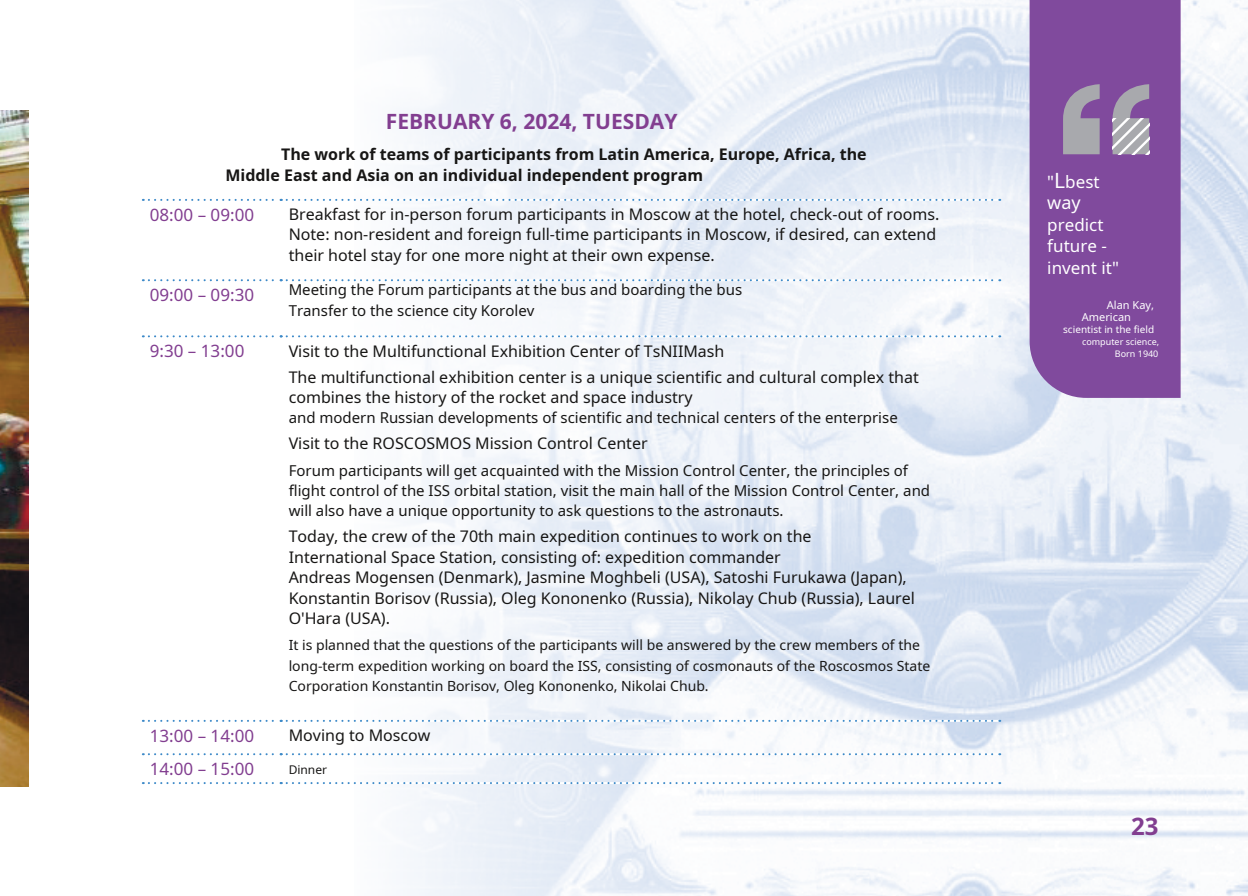
<style>
.page{position:relative;width:1248px;height:896px;background:#fff}
.page>*{position:absolute;margin:0;border:0;box-sizing:border-box;transform-origin:0 0}
.t1{font:700 24px "Noto Sans";color:#823e90}
.t2{font:700 21px "Noto Sans";color:#823e90}
.t3{font:18px "Noto Sans";color:#fff}
.t4{font:17px/33.4px "Noto Sans";color:#823e90}
.t5{font:17px/21.6px "Noto Sans";color:#fff}
.t6{font:16px/20.4px "Noto Sans";color:#171615}
.t7{font:700 16px/20.4px "Noto Sans";color:#171615}
.t8{font:15px/20.4px "Noto Sans";color:#171615}
.t9{font:14px/20.4px "Noto Sans";color:#171615}
.t10{font:12px "Noto Sans";color:#171615}
.t11{font:11px/12px "Noto Sans";color:#fff}
.t12{font:10px "Noto Sans";color:#fff}
.t13{font:9px "Noto Sans";color:#fff}
.s1{font-size:21px}
</style>
<div class="page">
<img style="left:354px;top:0;width:893px;height:896px">
<img style="left:0;top:111px;width:28px;height:676px">
<div style="left:1029px;top:0;width:151px;height:398px;background:#804a9d"></div>
<svg style="left:1062px;top:84px;width:37px;height:70px;background:#9e92a9"></svg>
<svg style="left:1112px;top:84px;width:37px;height:70px;background:#a99db3"></svg>
<svg style="left:143px;top:199px;width:857px;height:2px"></svg>
<svg style="left:143px;top:279px;width:857px;height:2px"></svg>
<svg style="left:143px;top:335px;width:857px;height:2px"></svg>
<svg style="left:143px;top:720px;width:857px;height:2px"></svg>
<svg style="left:143px;top:753px;width:857px;height:2px"></svg>
<svg style="left:143px;top:782px;width:857px;height:2px"></svg>
<h2 class="t2" style="left:386px;top:106px;width:293px">FEBRUARY 6, 2024, TUESDAY</h2>
<p class="t7" style="left:225px;top:144px;width:642px;text-indent:56px">The work of teams of participants from Latin America, Europe, Africa, the<br>Middle East and Asia on an individual independent program</p>
<p class="t5" style="left:1047px;top:170px;width:54px">"<span class="s1">L</span>best</p>
<p class="t3" style="left:1047px;top:190px;width:35px">way</p>
<p class="t5" style="left:1047px;top:213px;width:73px">predict future - invent it"</p>
<p class="t4" style="left:150px;top:197px;width:106px">08:00 – 09:00</p>
<p class="t6" style="left:289px;top:204px;width:652px">Breakfast for in-person forum participants in Moscow at the hotel, check-out of rooms.<br>Note: non-resident and foreign full-time participants in Moscow, if desired, can extend their hotel stay for one more night at their own expense.</p>
<p class="t4" style="left:150px;top:278px;width:106px">09:00 – 09:30</p>
<p class="t8" style="left:289px;top:279px;width:455px">Meeting the Forum participants at the bus and boarding the bus<br>Transfer to the science city Korolev</p>
<p class="t11" style="left:1081px;top:299px;width:74px;text-indent:25px">Alan Kay,<br>American</p>
<p class="t12" style="left:1063px;top:322px;width:92px">scientist in the field</p>
<p class="t13" style="left:1081px;top:336px;width:79px">computer science,</p>
<p class="t4" style="left:150px;top:334px;width:96px">9:30 – 13:00</p>
<p class="t6" style="left:289px;top:340px;width:437px">Visit to the Multifunctional Exhibition Center of TsNIIMash</p>
<p class="t13" style="left:1114px;top:348px;width:45px">Born 1940</p>
<p class="t6" style="left:289px;top:366px;width:631px">The multifunctional exhibition center is a unique scientific and cultural complex that combines the history of the rocket and space industry</p>
<p class="t8" style="left:289px;top:407px;width:610px">and modern Russian developments of scientific and technical centers of the enterprise</p>
<p class="t6" style="left:289px;top:433px;width:360px">Visit to the ROSCOSMOS Mission Control Center</p>
<p class="t8" style="left:289px;top:459px;width:643px">Forum participants will get acquainted with the Mission Control Center, the principles of flight control of the ISS orbital station, visit the main hall of the Mission Control Center, and will also have a unique opportunity to ask questions to the astronauts.</p>
<p class="t6" style="left:289px;top:526px;width:627px">Today, the crew of the 70th main expedition continues to work on the<br>International Space Station, consisting of: expedition commander<br>Andreas Mogensen (Denmark), Jasmine Moghbeli (USA), Satoshi Furukawa (Japan), Konstantin Borisov (Russia), Oleg Kononenko (Russia), Nikolay Chub (Russia), Laurel O'Hara (USA).</p>
<p class="t9" style="left:289px;top:634px;width:643px">It is planned that the questions of the participants will be answered by the crew members of the long-term expedition working on board the ISS, consisting of cosmonauts of the Roscosmos State<br>Corporation Konstantin Borisov, Oleg Kononenko, Nikolai Chub.</p>
<p class="t4" style="left:150px;top:718px;width:106px">13:00 – 14:00<br>14:00 – 15:00</p>
<p class="t6" style="left:289px;top:724px;width:143px">Moving to Moscow</p>
<p class="t10" style="left:289px;top:761px;width:40px">Dinner</p>
<h1 class="t1" style="left:1131px;top:810px;width:29px">23</h1>
</div>
